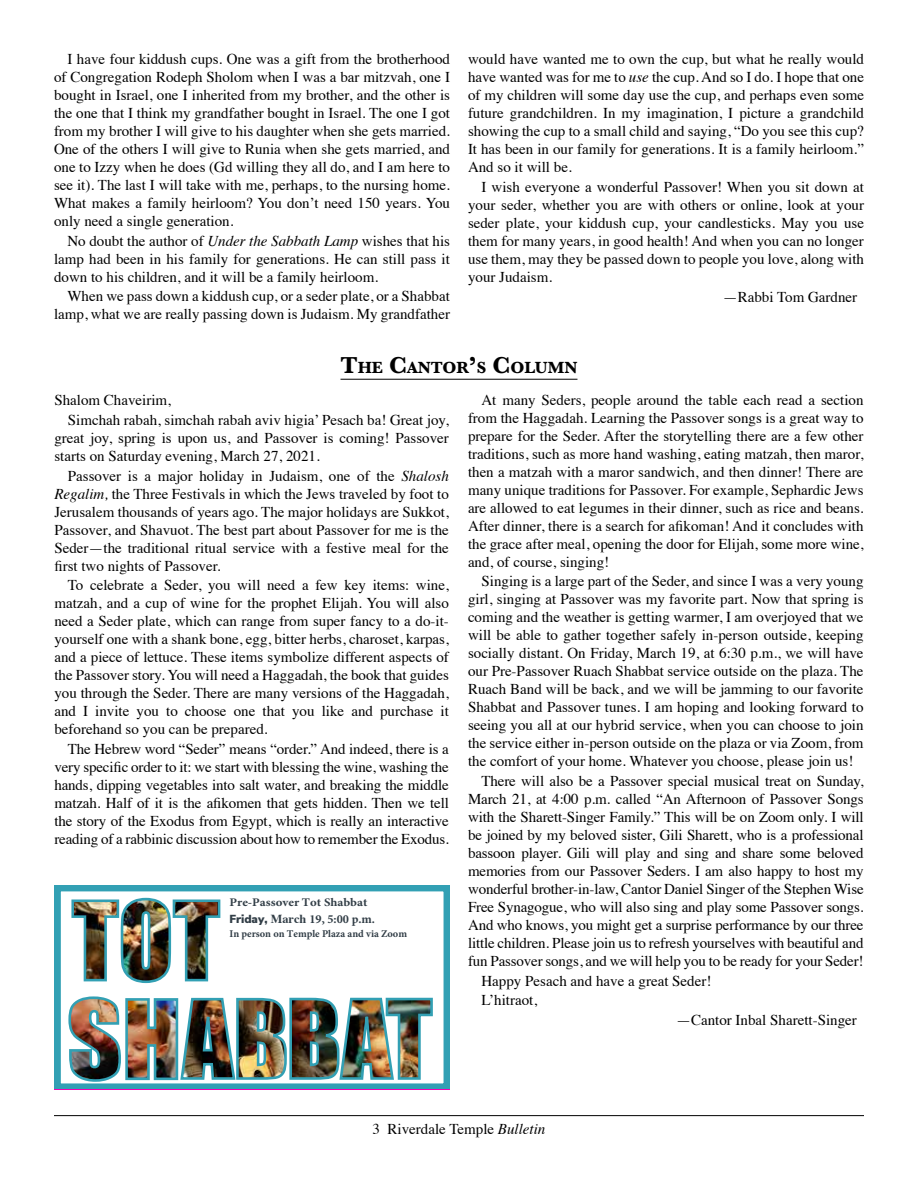
<style>
.page{position:relative;width:918px;height:1188px;background:#fff}
.page>*{position:absolute;margin:0;border:0;box-sizing:border-box;transform-origin:0 0}
.t1{font:700 16.8px "Baskerville";color:#000}
.t2{font:15px/18px "Times";color:#000;text-align:justify}
.t3{font:700 12.3px "Minion Pro";color:#323e47}
.t4{font:700 11.7px "Minion Pro";color:#323e47;scale:1.1 1}
.t5{font:700 10.35px "Minion Pro";color:#323e47}
.s1{font-style:italic}
.s2{font-size:24px}
.s3{font-family:"Nunito Sans";font-weight:900;font-size:11.7px}
.s4{font-family:"Times"}
</style>
<div class="page">
<hr style="left:54px;top:1115px;width:810px;height:1px;background:#000">
<hr style="left:341px;top:379px;width:236px;height:1px;background:#000">
<svg style="left:54px;top:886px;width:396px;height:203px"></svg>
<hr style="left:54px;top:1089px;width:396px;height:1px;background:#f100b4">
<img style="left:70px;top:896px;width:152px;height:88px">
<img style="left:67px;top:993px;width:367px;height:90px">
<p class="t2" style="left:54px;top:49px;width:398px;text-indent:14px">I have four kiddush cups. One was a gift from the brotherhood of Congregation Rodeph Sholom when I was a bar mitzvah, one I bought in Israel, one I inherited from my brother, and the other is the one that I think my grandfather bought in Israel. The one I got from my brother I will give to his daughter when she gets married.<br>One of the others I will give to Runia when she gets married, and one to Izzy when he does (Gd willing they all do, and I am here to see it). The last I will take with me, perhaps, to the nursing home.<br>What makes a family heirloom? You don’t need 150 years. You only need a single generation.</p>
<p class="t2" style="left:54px;top:230px;width:398px;text-indent:14px">No doubt the author of <span class="s1">Under the Sabbath Lamp</span> wishes that his lamp had been in his family for generations. He can still pass it down to his children, and it will be a family heirloom.</p>
<p class="t2" style="left:54px;top:286px;width:398px;text-align:right">When we pass down a kiddush cup, or a seder plate, or a Shabbat lamp, what we are really passing down is Judaism. My grandfather</p>
<p class="t2" style="left:468px;top:49px;width:398px">would have wanted me to own the cup, but what he really would have wanted was for me to <span class="s1">use</span> the cup. And so I do. I hope that one of my children will some day use the cup, and perhaps even some future grandchildren. In my imagination, I picture a grandchild showing the cup to a small child and saying, “Do you see this cup?<br>It has been in our family for generations. It is a family heirloom.” And so it will be.</p>
<p class="t2" style="left:468px;top:176px;width:398px;text-indent:14px">I wish everyone a wonderful Passover! When you sit down at your seder, whether you are with others or online, look at your seder plate, your kiddush cup, your candlesticks. May you use them for many years, in good health! And when you can no longer use them, may they be passed down to people you love, along with your Judaism.</p>
<p class="t2" style="left:723px;top:286px;width:136px">—Rabbi Tom Gardner</p>
<p class="t1" style="left:341px;top:356px;width:238px"><span class="s2">T</span>HE <span class="s2">C</span>ANTOR<span class="s2">’</span>S <span class="s2">C</span>OLUMN</p>
<p class="t2" style="left:68px;top:388px;width:383px;line-height:20.1px;text-indent:-14px">Shalom Chaveirim,<br>Simchah rabah, simchah rabah aviv higia’ Pesach ba! Great joy,</p>
<p class="t2" style="left:54px;top:428px;width:396px">great joy, spring is upon us, and Passover is coming! Passover starts on Saturday evening, March 27, 2021.</p>
<p class="t2" style="left:54px;top:465px;width:396px;text-indent:14px">Passover is a major holiday in Judaism, one of the <span class="s1">Shalosh Regalim,</span> the Three Festivals in which the Jews traveled by foot to Jerusalem thousands of years ago. The major holidays are Sukkot, Passover, and Shavuot. The best part about Passover for me is the Seder—the traditional ritual service with a festive meal for the first two nights of Passover.</p>
<p class="t2" style="left:54px;top:575px;width:396px;text-indent:14px">To celebrate a Seder, you will need a few key items: wine, matzah, and a cup of wine for the prophet Elijah. You will also need a Seder plate, which can range from super fancy to a do-it&shy;yourself one with a shank bone, egg, bitter herbs, charoset, karpas, and a piece of lettuce. These items symbolize different aspects of the Passover story. You will need a Haggadah, the book that guides you through the Seder. There are many versions of the Haggadah, and I invite you to choose one that you like and purchase it beforehand so you can be prepared.</p>
<p class="t2" style="left:54px;top:738px;width:396px;text-indent:14px">The Hebrew word “Seder” means “order.” And indeed, there is a very specific order to it: we start with blessing the wine, washing the hands, dipping vegetables into salt water, and breaking the middle matzah. Half of it is the afikomen that gets hidden. Then we tell the story of the Exodus from Egypt, which is really an interactive reading of a rabbinic discussion about how to remember the Exodus.</p>
<p class="t4" style="left:230px;top:894px;width:127px">Pre-Passover Tot Shabbat</p>
<p class="t3" style="left:230px;top:910px;width:147px"><span class="s3">Friday,</span> <span class="s4">March</span> 19, 5:00 p.m.</p>
<p class="t5" style="left:230px;top:926px;width:179px">In person on Temple Plaza and via Zoom</p>
<p class="t2" style="left:468px;top:389px;width:397px;text-indent:14px">At many Seders, people around the table each read a section from the Haggadah. Learning the Passover songs is a great way to prepare for the Seder. After the storytelling there are a few other traditions, such as more hand washing, eating matzah, then maror, then a matzah with a maror sandwich, and then dinner! There are many unique traditions for Passover. For example, Sephardic Jews are allowed to eat legumes in their dinner, such as rice and beans.<br>After dinner, there is a search for afikoman! And it concludes with the grace after meal, opening the door for Elijah, some more wine, and, of course, singing!</p>
<p class="t2" style="left:468px;top:571px;width:397px;text-indent:14px">Singing is a large part of the Seder, and since I was a very young girl, singing at Passover was my favorite part. Now that spring is coming and the weather is getting warmer, I am overjoyed that we will be able to gather together safely in-person outside, keeping socially distant. On Friday, March 19, at 6:30 p.m., we will have our Pre-Passover Ruach Shabbat service outside on the plaza. The Ruach Band will be back, and we will be jamming to our favorite Shabbat and Passover tunes. I am hoping and looking forward to seeing you all at our hybrid service, when you can choose to join the service either in-person outside on the plaza or via Zoom, from the comfort of your home. Whatever you choose, please join us!</p>
<p class="t2" style="left:468px;top:771px;width:397px;text-indent:14px">There will also be a Passover special musical treat on Sunday, March 21, at 4:00 p.m. called “An Afternoon of Passover Songs with the Sharett-Singer Family.” This will be on Zoom only. I will be joined by my beloved sister, Gili Sharett, who is a professional bassoon player. Gili will play and sing and share some beloved memories from our Passover Seders. I am also happy to host my wonderful brother-in-law, Cantor Daniel Singer of the Stephen Wise Free Synagogue, who will also sing and play some Passover songs.<br>And who knows, you might get a surprise performance by our three little children. Please join us to refresh yourselves with beautiful and fun Passover songs, and we will help you to be ready for your Seder!</p>
<p class="t2" style="left:482px;top:970px;width:231px">Happy Pesach and have a great Seder!</p>
<p class="t2" style="left:482px;top:990px;width:57px">L’hitraot,</p>
<p class="t2" style="left:676px;top:1010px;width:182px">—Cantor Inbal Sharett-Singer</p>
<p class="t2" style="left:373px;top:1119px;width:174px">3 Riverdale Temple <span class="s1">Bulletin</span></p>
</div>
